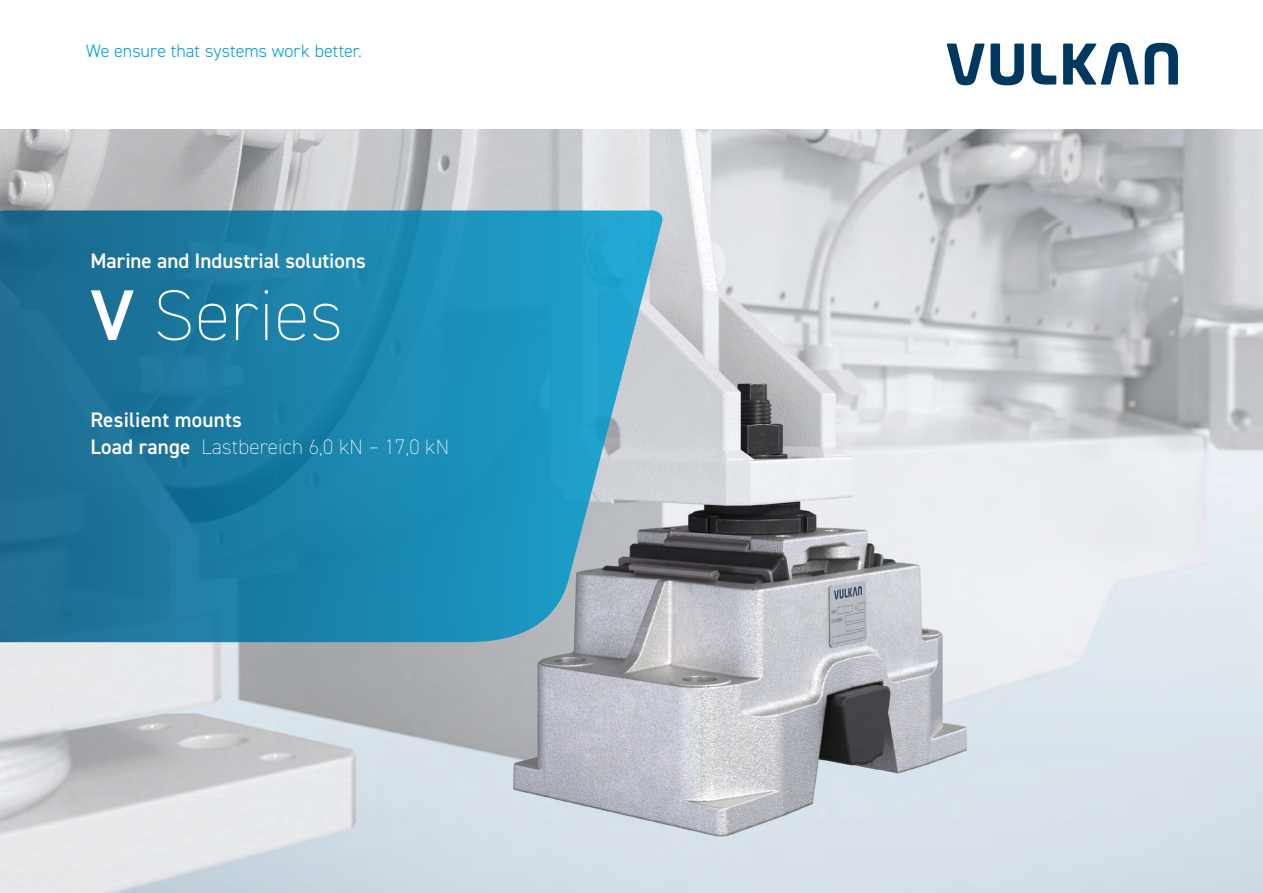
<style>
.page{position:relative;width:1263px;height:893px;background:#fff}
.page>*{position:absolute;margin:0;border:0;box-sizing:border-box;transform-origin:0 0}
.t1{font:200 72px "DIN2014";letter-spacing:.01em;color:#fff}
.t2{font:600 21px/27px "DIN2014";color:#fff}
.t3{font:300 18px "DIN2014";color:#00a1d4}
.s1{font-weight:600}
.s2{font-weight:200}
</style>
<div class="page">
<img style="left:0;top:130px;width:1263px;height:763px">
<svg style="left:1145px;top:43px;width:33px;height:42px"></svg>
<svg style="left:1031px;top:44px;width:25px;height:41px"></svg>
<svg style="left:990px;top:44px;width:34px;height:41px"></svg>
<svg style="left:947px;top:44px;width:37px;height:41px"></svg>
<svg style="left:1063px;top:43px;width:76px;height:42px"></svg>
<svg style="left:0;top:210px;width:662px;height:432px;background:#2987ac"></svg>
<p class="t3" style="left:86px;top:39px;width:277px">We ensure that systems work better.</p>
<p class="t2" style="left:90px;top:247px;width:277px">Marine and Industrial solutions</p>
<h1 class="t1" style="left:90px;top:271px;width:254px"><span class="s1">V</span> Series</h1>
<p class="t2" style="left:90px;top:406px;width:360px">Resilient mounts<br>Load range <span class="s2">Lastbereich 6,0 kN – 17,0 kN</span></p>
</div>
